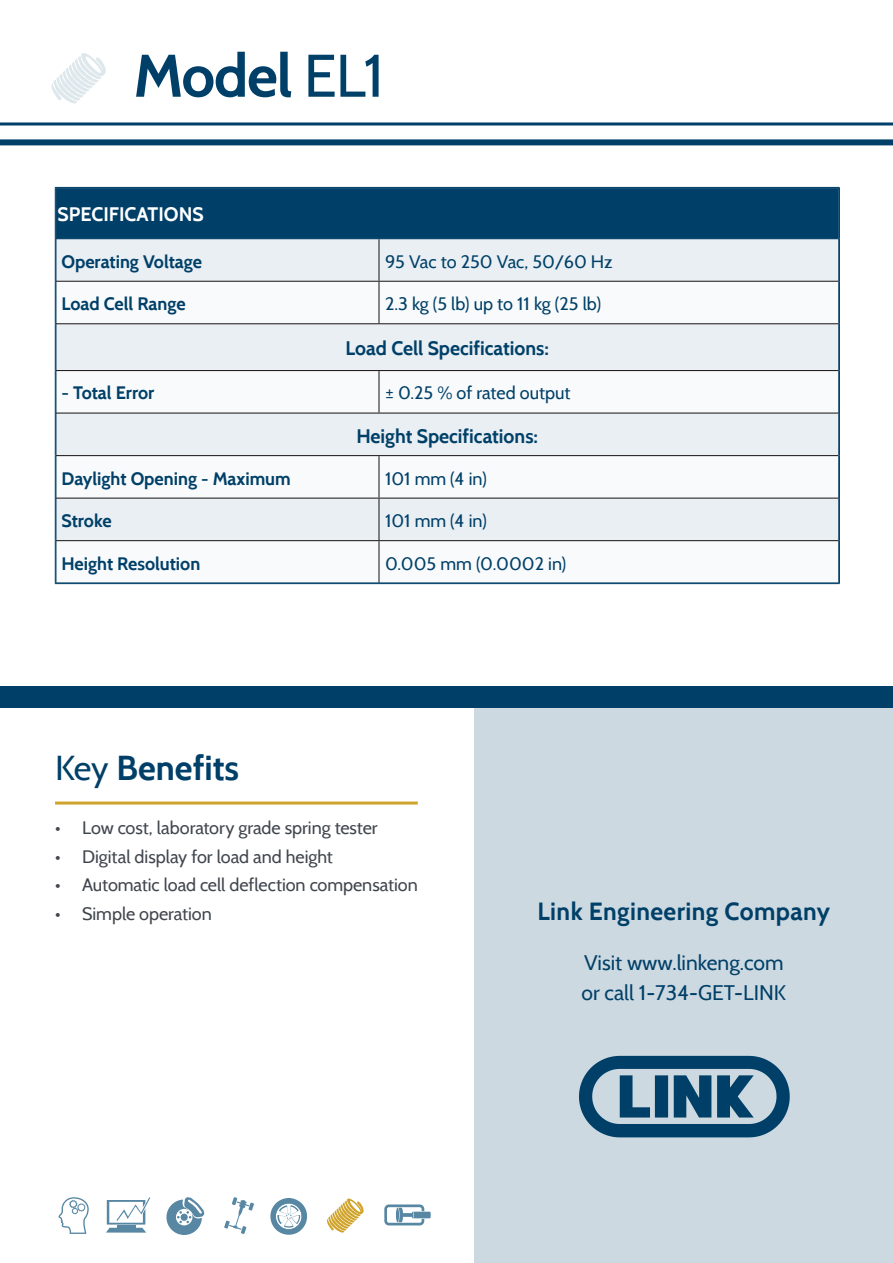
<style>
.page{position:relative;width:893px;height:1263px;background:#fff}
.page>*{position:absolute;margin:0;border:0;box-sizing:border-box;transform-origin:0 0}
.t1{font:700 60px "Cabin";letter-spacing:-.02em;color:#004068}
.Section_Header{font:700 34.5px "Cabin";color:#004068}
.Back_Cover_1_Link_En{font:700 24.75px "Cabin";letter-spacing:.015em;color:#004068}
.Back_Cover_1_Link_En-2{font:21px "Cabin";color:#004068}
.Back_Cover_1_Box_Tex{font:21px "Cabin";color:#004068}
.TABLE_-_TEXT{font:700 19.5px "Cabin";color:#004068}
.TABLE_-_HEADER{font:700 19.5px "Cabin";color:#fff}
.t2{font:18px "Cabin";letter-spacing:-.005em;color:#41464e}
.TABLE_-_TEXT-2{font:18px "Cabin";color:#004068}
.TABLE_-_TEXT-3{font:700 18px "Cabin";color:#004068}
.s1{font-weight:400}
</style>
<div class="page">
<div style="left:475px;top:708px;width:418px;height:555px;background:#cdd9e1"></div>
<div style="left:0;top:139px;width:893px;height:6px;background:#004068"></div>
<hr style="left:0;top:122px;width:893px;height:3px;background:#004068">
<svg style="left:51px;top:53px;width:55px;height:51px"></svg>
<hr style="left:55px;top:801px;width:363px;height:3px;background:#d0a32a">
<svg style="left:579px;top:1056px;width:211px;height:81px"></svg>
<div style="left:0;top:686px;width:893px;height:22px;background:#004068"></div>
<div style="left:56px;top:188px;width:783px;height:51px;background:#004068"></div>
<div style="left:57px;top:239px;width:781px;height:42px;background:#eaeff4"></div>
<svg style="left:57px;top:324px;width:781px;height:259px;fill:#eaeff4"></svg>
<hr style="left:55px;top:239px;width:1px;height:42px;background:#004068">
<hr style="left:56px;top:239px;width:1px;height:42px;background:#004068">
<hr style="left:838px;top:239px;width:1px;height:42px;background:#004068">
<hr style="left:839px;top:239px;width:1px;height:42px;background:#004068">
<hr style="left:55px;top:281px;width:1px;height:43px;background:#004068">
<hr style="left:56px;top:281px;width:1px;height:43px;background:#004068">
<hr style="left:838px;top:281px;width:1px;height:43px;background:#004068">
<hr style="left:839px;top:281px;width:1px;height:43px;background:#004068">
<hr style="left:55px;top:324px;width:1px;height:47px;background:#004068">
<hr style="left:56px;top:324px;width:1px;height:47px;background:#004068">
<hr style="left:838px;top:324px;width:1px;height:47px;background:#004068">
<hr style="left:839px;top:324px;width:1px;height:47px;background:#004068">
<hr style="left:55px;top:371px;width:1px;height:42px;background:#004068">
<hr style="left:56px;top:371px;width:1px;height:42px;background:#004068">
<hr style="left:838px;top:371px;width:1px;height:42px;background:#004068">
<hr style="left:839px;top:371px;width:1px;height:42px;background:#004068">
<hr style="left:55px;top:413px;width:1px;height:43px;background:#004068">
<hr style="left:56px;top:413px;width:1px;height:43px;background:#004068">
<hr style="left:838px;top:413px;width:1px;height:43px;background:#004068">
<hr style="left:839px;top:413px;width:1px;height:43px;background:#004068">
<hr style="left:55px;top:456px;width:1px;height:42px;background:#004068">
<hr style="left:56px;top:456px;width:1px;height:42px;background:#004068">
<hr style="left:838px;top:456px;width:1px;height:42px;background:#004068">
<hr style="left:839px;top:456px;width:1px;height:42px;background:#004068">
<hr style="left:55px;top:498px;width:1px;height:43px;background:#004068">
<hr style="left:56px;top:498px;width:1px;height:43px;background:#004068">
<hr style="left:838px;top:498px;width:1px;height:43px;background:#004068">
<hr style="left:839px;top:498px;width:1px;height:43px;background:#004068">
<hr style="left:55px;top:541px;width:1px;height:42px;background:#004068">
<hr style="left:56px;top:541px;width:1px;height:42px;background:#004068">
<hr style="left:838px;top:541px;width:1px;height:42px;background:#004068">
<hr style="left:839px;top:541px;width:1px;height:42px;background:#004068">
<hr style="left:55px;top:583px;width:324px;height:1px;background:#004068">
<hr style="left:379px;top:583px;width:460px;height:1px;background:#004068">
<hr style="left:378px;top:239px;width:2px;height:42px;background:#231f20">
<hr style="left:56px;top:281px;width:323px;height:1px;background:#231f20">
<hr style="left:379px;top:281px;width:459px;height:1px;background:#231f20">
<hr style="left:378px;top:282px;width:2px;height:41px;background:#231f20">
<hr style="left:56px;top:323px;width:323px;height:1px;background:#231f20">
<hr style="left:379px;top:323px;width:459px;height:1px;background:#231f20">
<hr style="left:56px;top:370px;width:323px;height:1px;background:#231f20">
<hr style="left:379px;top:370px;width:459px;height:1px;background:#231f20">
<hr style="left:378px;top:371px;width:2px;height:41px;background:#231f20">
<hr style="left:56px;top:412px;width:323px;height:2px;background:#231f20">
<hr style="left:379px;top:412px;width:459px;height:2px;background:#231f20">
<hr style="left:56px;top:455px;width:323px;height:1px;background:#231f20">
<hr style="left:379px;top:455px;width:459px;height:1px;background:#231f20">
<hr style="left:378px;top:456px;width:2px;height:42px;background:#231f20">
<hr style="left:56px;top:498px;width:323px;height:1px;background:#231f20">
<hr style="left:379px;top:498px;width:459px;height:1px;background:#231f20">
<hr style="left:378px;top:499px;width:2px;height:41px;background:#231f20">
<hr style="left:56px;top:540px;width:323px;height:1px;background:#231f20">
<hr style="left:379px;top:540px;width:459px;height:1px;background:#231f20">
<hr style="left:378px;top:541px;width:2px;height:42px;background:#231f20">
<hr style="left:55px;top:187px;width:324px;height:1px;background:#004068">
<hr style="left:55px;top:188px;width:1px;height:51px;background:#004068">
<hr style="left:379px;top:187px;width:460px;height:1px;background:#004068">
<hr style="left:839px;top:188px;width:1px;height:51px;background:#004068">
<svg style="left:327px;top:1198px;width:37px;height:35px"></svg>
<svg style="left:58px;top:1197px;width:31px;height:37px"></svg>
<svg style="left:166px;top:1197px;width:38px;height:38px"></svg>
<svg style="left:270px;top:1198px;width:37px;height:37px"></svg>
<svg style="left:384px;top:1204px;width:47px;height:21px"></svg>
<svg style="left:224px;top:1197px;width:30px;height:37px"></svg>
<svg style="left:106px;top:1197px;width:44px;height:35px"></svg>
<p class="t1" style="left:133px;top:39px;width:253px">Model <span class="s1">EL1</span></p>
<p class="TABLE_-_HEADER" style="left:58px;top:203px;width:148px">SPECIFICATIONS</p>
<p class="TABLE_-_TEXT-3" style="left:62px;top:250px;width:142px">Operating Voltage</p>
<p class="TABLE_-_TEXT-2" style="left:385px;top:250px;width:229px">95 Vac to 250 Vac, 50/60 Hz</p>
<p class="TABLE_-_TEXT-3" style="left:62px;top:293px;width:126px">Load Cell Range</p>
<p class="TABLE_-_TEXT-2" style="left:385px;top:293px;width:218px">2.3 kg (5 lb) up to 11 kg (25 lb)</p>
<p class="TABLE_-_TEXT" style="left:345px;top:337px;width:205px">Load Cell Specifications:</p>
<p class="TABLE_-_TEXT-3" style="left:62px;top:382px;width:94px">- Total Error</p>
<p class="TABLE_-_TEXT-2" style="left:385px;top:382px;width:187px">± 0.25 % of rated output</p>
<p class="TABLE_-_TEXT" style="left:356px;top:424px;width:183px">Height Specifications:</p>
<p class="TABLE_-_TEXT-3" style="left:62px;top:467px;width:231px">Daylight Opening - Maximum</p>
<p class="TABLE_-_TEXT-2" style="left:385px;top:467px;width:103px">101 mm (4 in)</p>
<p class="TABLE_-_TEXT-3" style="left:62px;top:510px;width:52px">Stroke</p>
<p class="TABLE_-_TEXT-2" style="left:385px;top:510px;width:103px">101 mm (4 in)</p>
<p class="TABLE_-_TEXT-3" style="left:62px;top:552px;width:140px">Height Resolution</p>
<p class="TABLE_-_TEXT-2" style="left:385px;top:552px;width:183px">0.005 mm (0.0002 in)</p>
<p class="Section_Header" style="left:55px;top:747px;width:186px"><span class="s1">Key</span> Benefits</p>
<p class="t2" style="left:55px;top:817px;width:324px">• Low cost, laboratory grade spring tester</p>
<p class="t2" style="left:55px;top:845px;width:279px">• Digital display for load and height</p>
<p class="t2" style="left:55px;top:874px;width:364px">• Automatic load cell deflection compensation</p>
<p class="t2" style="left:55px;top:902px;width:158px">• Simple operation</p>
<p class="Back_Cover_1_Link_En" style="left:538px;top:896px;width:294px">Link Engineering Company</p>
<p class="Back_Cover_1_Link_En-2" style="left:584px;top:950px;width:201px">Visit www.linkeng.com</p>
<p class="Back_Cover_1_Box_Tex" style="left:582px;top:980px;width:206px">or call 1-734-GET-LINK</p>
</div>
